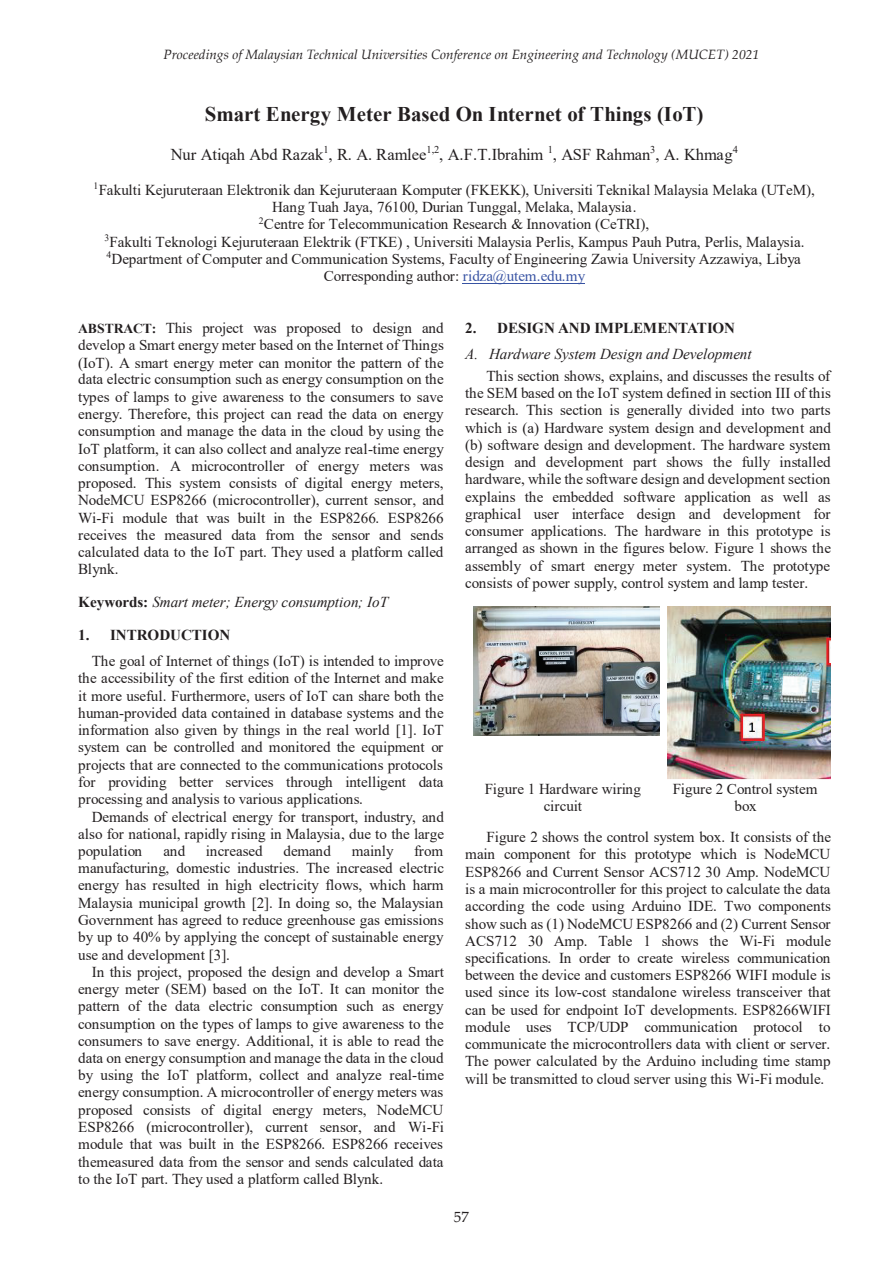
<style>
.page{position:relative;width:893px;height:1263px;background:#fff}
.page>*{position:absolute;margin:0;border:0;box-sizing:border-box;transform-origin:0 0}
.t1{font:700 20.85px "Times New Roman";letter-spacing:.005em;color:#231f20}
.t2{font:16.5px "Times New Roman";color:#231f20}
.t3{font:15.15px/17.2px "Times New Roman";color:#231f20;text-align:justify}
.t4{font:italic 15.15px "Times New Roman";color:#231f20}
.t5{font:700 15.15px "Times New Roman";letter-spacing:-.01em;color:#231f20}
.t6{font:15px "Palatino Linotype";color:#231f20}
.t7{font:13.65px "Times New Roman";letter-spacing:-.01em;color:#231f20}
.t8{font:italic 13.5px "Palatino Linotype";color:#231f20}
.s1{color:#3853a3}
.s2{font-weight:700;font-size:13.65px}
.s3{font-weight:700;font-style:normal}
</style>
<div class="page">
<hr style="left:463px;top:283px;width:122px;height:1px;background:#3853a3">
<img style="left:473px;top:606px;width:187px;height:130px">
<img style="left:668px;top:606px;width:163px;height:173px">
<p class="t8" style="left:163px;top:45px;width:597px">Proceedings of Malaysian Technical Universities Conference on Engineering and Technology (MUCET) 2021</p>
<p class="t7" style="left:359px;top:48px;width:192px">Melaka, Malaysia, pp. XXX-XXX,</p>
<h1 class="t1" style="left:205px;top:99px;width:500px">Smart Energy Meter Based On Internet of Things (IoT)</h1>
<p class="t2" style="left:171px;top:143px;width:569px">Nur Atiqah Abd Razak<sup>1</sup>, R. A. Ramlee<sup>1,2</sup>, A.F.T.Ibrahim <sup>1</sup>, ASF Rahman<sup>3</sup>, A. Khmag<sup>4</sup></p>
<p class="t3" style="left:94px;top:181px;width:723px;text-align:center"><sup>1</sup>Fakulti Kejuruteraan Elektronik dan Kejuruteraan Komputer (FKEKK), Universiti Teknikal Malaysia Melaka (UTeM), Hang Tuah Jaya, 76100, Durian Tunggal, Melaka, Malaysia.<br><sup>2</sup>Centre for Telecommunication Research &amp; Innovation (CeTRI),<br><sup>3</sup>Fakulti Teknologi Kejuruteraan Elektrik (FTKE) , Universiti Malaysia Perlis, Kampus Pauh Putra, Perlis, Malaysia.<br><sup>4</sup>Department of Computer and Communication Systems, Faculty of Engineering Zawia University Azzawiya, Libya Corresponding author: <span class="s1">ridza@utem.edu.my</span></p>
<p class="t3" style="left:78px;top:319px;width:367px"><span class="s2">ABSTRACT:</span> This project was proposed to design and develop a Smart energy meter based on the Internet of Things (IoT). A smart energy meter can monitor the pattern of the data electric consumption such as energy consumption on the types of lamps to give awareness to the consumers to save energy. Therefore, this project can read the data on energy consumption and manage the data in the cloud by using the IoT platform, it can also collect and analyze real-time energy consumption. A microcontroller of energy meters was proposed. This system consists of digital energy meters, NodeMCU ESP8266 (microcontroller), current sensor, and Wi-Fi module that was built in the ESP8266. ESP8266 receives the measured data from the sensor and sends calculated data to the IoT part. They used a platform called Blynk.</p>
<p class="t4" style="left:78px;top:591px;width:312px"><span class="s3">Keywords:</span> Smart meter; Energy consumption; IoT</p>
<p class="t5" style="left:78px;top:624px;width:154px">1. INTRODUCTION</p>
<p class="t3" style="left:78px;top:652px;width:367px;text-indent:14px">The goal of Internet of things (IoT) is intended to improve the accessibility of the first edition of the Internet and make it more useful. Furthermore, users of IoT can share both the human-provided data contained in database systems and the information also given by things in the real world [1]. IoT system can be controlled and monitored the equipment or projects that are connected to the communications protocols for providing better services through intelligent data processing and analysis to various applications.</p>
<p class="t3" style="left:78px;top:807px;width:367px;text-indent:14px">Demands of electrical energy for transport, industry, and also for national, rapidly rising in Malaysia, due to the large population</p>
<p class="t5" style="left:465px;top:317px;width:271px">2. DESIGN AND IMPLEMENTATION</p>
<p class="t4" style="left:465px;top:344px;width:288px">A. Hardware System Design and Development</p>
<p class="t3" style="left:465px;top:367px;width:367px;text-indent:21px">This section shows, explains, and discusses the results of the SEM based on the IoT system defined in section III of this research. This section is generally divided into two parts which is (a) Hardware system design and development and (b) software design and development. The hardware system design and development part shows the fully installed hardware, while the software design and development section explains the embedded software application as well as graphical user interface design and development for consumer applications. The hardware in this prototype is arranged as shown in the figures below. Figure 1 shows the assembly of smart energy meter system. The prototype consists of power supply, control system and lamp tester.</p>
<p class="t3" style="left:485px;top:780px;width:158px;text-align:center">Figure 1 Hardware wiring circuit</p>
<p class="t3" style="left:673px;top:780px;width:146px;text-align:center">Figure 2 Control system box</p>
<p class="t3" style="left:465px;top:828px;width:368px;text-indent:21px">Figure 2 shows the control system box. It consists of the main component for this prototype which is NodeMCU ESP8266 and Current Sensor ACS712 30 Amp. NodeMCU is a main microcontroller for this project to calculate the data according the code using Arduino IDE. Two components show such as (1) NodeMCU ESP8266 and (2) Current Sensor ACS712 30 Amp. Table 1 shows the Wi-Fi module specifications. In order to create wireless communication between the device and customers ESP8266 WIFI module is used since its low-cost standalone wireless transceiver that can be used for endpoint IoT developments. ESP8266WIFI module uses TCP/UDP communication protocol to communicate the microcontrollers data with client or server.<br>The power calculated by the Arduino including time stamp will be transmitted to cloud server using this Wi-Fi module.</p>
<p class="t3" style="left:163px;top:842px;width:23px">and</p>
<p class="t3" style="left:206px;top:842px;width:58px">increased</p>
<p class="t3" style="left:284px;top:842px;width:49px">demand</p>
<p class="t3" style="left:352px;top:842px;width:43px">mainly</p>
<p class="t3" style="left:78px;top:842px;width:367px;text-indent:336px">from manufacturing, domestic industries. The increased electric energy has resulted in high electricity flows, which harm Malaysia municipal growth [2]. In doing so, the Malaysian Government has agreed to reduce greenhouse gas emissions by up to 40% by applying the concept of sustainable energy use and development [3].</p>
<p class="t3" style="left:78px;top:962px;width:368px;text-indent:14px">In this project, proposed the design and develop a Smart energy meter (SEM) based on the IoT. It can monitor the pattern of the data electric consumption such as energy consumption on the types of lamps to give awareness to the consumers to save energy. Additional, it is able to read the data on energy consumption and manage the data in the cloud by using the IoT platform, collect and analyze real-time energy consumption. A microcontroller of energy meters was proposed consists of digital energy meters, NodeMCU ESP8266 (microcontroller), current sensor, and Wi-Fi module that was built in the ESP8266. ESP8266 receives themeasured data from the sensor and sends calculated data to the IoT part. They used a platform called Blynk.</p>
<p class="t6" style="left:454px;top:1206px;width:16px">57</p>
</div>
